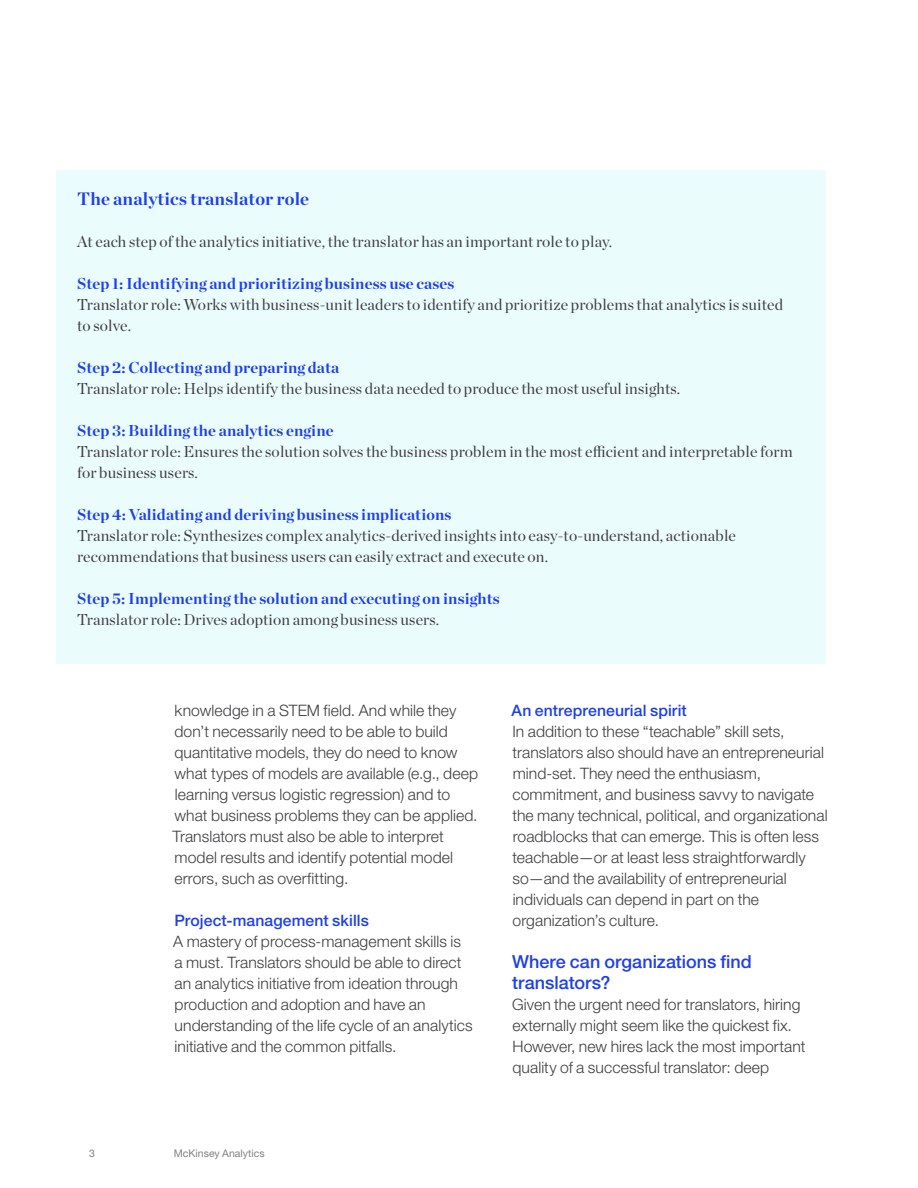
<style>
.page{position:relative;width:918px;height:1188px;background:#fff}
.page>*{position:absolute;margin:0;border:0;box-sizing:border-box;transform-origin:0 0}
.t1{font:500 18px/21px "Helvetica Neue LT Std";color:#1f40e6}
.t2{font:700 18px "Chronicle Display";letter-spacing:.01em;color:#1f40e6}
.t3{font:300 15.75px/21px "Helvetica Neue LT Std";letter-spacing:.005em;color:#3e3d40}
.t4{font:15.75px/21px "Chronicle Display";letter-spacing:.01em;color:#3e3d40}
.t5{font:700 15.75px "Chronicle Display";letter-spacing:.01em;color:#1f40e6}
.t6{font:500 15.75px "Helvetica Neue LT Std";letter-spacing:.005em;color:#1f40e6}
.t7{font:10.5px "Helvetica Neue LT Std";color:#808183}
</style>
<div class="page">
<div style="left:56px;top:170px;width:769px;height:494px;background:#ebfcfd"></div>
<p class="t2" style="left:77px;top:184px;width:234px">The analytics translator role</p>
<p class="t4" style="left:77px;top:230px;width:537px">At each step of the analytics initiative, the translator has an important role to play.</p>
<p class="t5" style="left:77px;top:271px;width:379px">Step 1: Identifying and prioritizing business use cases</p>
<p class="t4" style="left:77px;top:293px;width:707px">Translator role: Works with business-unit leaders to identify and prioritize problems that analytics is suited to solve.</p>
<p class="t5" style="left:77px;top:355px;width:264px">Step 2: Collecting and preparing data</p>
<p class="t4" style="left:77px;top:377px;width:604px">Translator role: Helps identify the business data needed to produce the most useful insights.</p>
<p class="t5" style="left:77px;top:418px;width:258px">Step 3: Building the analytics engine</p>
<p class="t4" style="left:77px;top:440px;width:717px">Translator role: Ensures the solution solves the business problem in the most efficient and interpretable form for business users.</p>
<p class="t5" style="left:77px;top:502px;width:376px">Step 4: Validating and deriving business implications</p>
<p class="t4" style="left:77px;top:524px;width:660px">Translator role: Synthesizes complex analytics-derived insights into easy-to-understand, actionable recommendations that business users can easily extract and execute on.</p>
<p class="t5" style="left:77px;top:586px;width:424px">Step 5: Implementing the solution and executing on insights</p>
<p class="t4" style="left:77px;top:608px;width:363px">Translator role: Drives adoption among business users.</p>
<p class="t3" style="left:173px;top:700px;width:307px">knowledge in a STEM field. And while they don’t necessarily need to be able to build quantitative models, they do need to know what types of models are available (e.g., deep learning versus logistic regression) and to what business problems they can be applied.<br>Translators must also be able to interpret model results and identify potential model errors, such as overfitting.</p>
<p class="t6" style="left:174px;top:911px;width:196px">Project-management skills</p>
<p class="t3" style="left:173px;top:931px;width:301px">A mastery of process-management skills is a must. Translators should be able to direct an analytics initiative from ideation through production and adoption and have an understanding of the life cycle of an analytics initiative and the common pitfalls.</p>
<p class="t7" style="left:89px;top:1147px;width:7px">3</p>
<p class="t7" style="left:174px;top:1147px;width:92px">McKinsey Analytics</p>
<p class="t6" style="left:512px;top:701px;width:177px">An entrepreneurial spirit</p>
<p class="t3" style="left:512px;top:721px;width:317px">In addition to these “teachable” skill sets, translators also should have an entrepreneurial mind-set. They need the enthusiasm, commitment, and business savvy to navigate the many technical, political, and organizational roadblocks that can emerge. This is often less teachable—or at least less straightforwardly so—and the availability of entrepreneurial individuals can depend in part on the organization’s culture.</p>
<p class="t1" style="left:512px;top:951px;width:241px">Where can organizations find translators?</p>
<p class="t3" style="left:512px;top:994px;width:295px">Given the urgent need for translators, hiring externally might seem like the quickest fix.<br>However, new hires lack the most important quality of a successful translator: deep</p>
</div>
